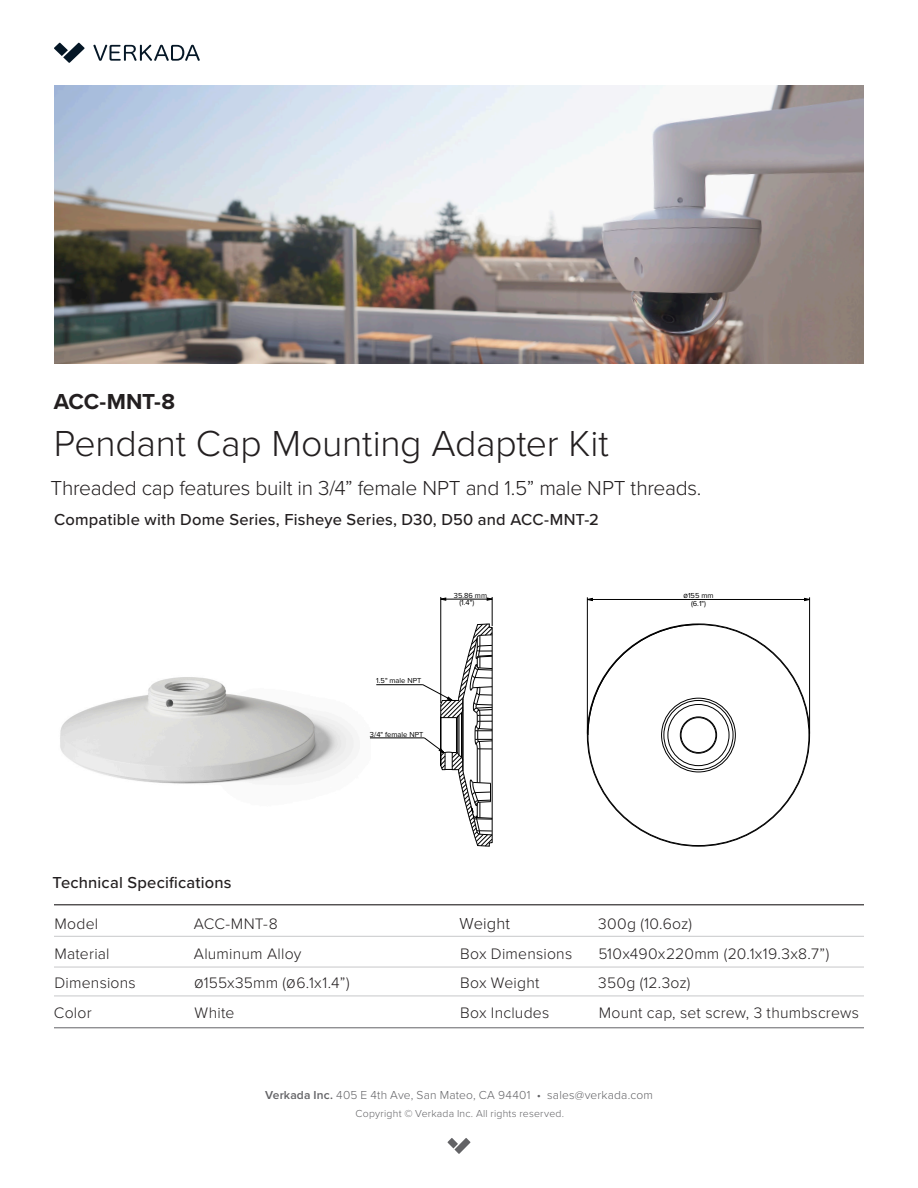
<style>
.page{position:relative;width:918px;height:1188px;background:#fff}
.page>*{position:absolute;margin:0;border:0;box-sizing:border-box;transform-origin:0 0}
.t1{font:300 37.5px "Proxima Nova";letter-spacing:-.01em;color:#231f20}
.t2{font:700 22.5px "Proxima Nova";letter-spacing:-.015em;color:#231f20}
.t3{font:300 21px "Proxima Nova";letter-spacing:-.015em;color:#231f20}
.t4{font:500 16.5px "Proxima Nova";letter-spacing:.01em;color:#231f20}
.t5{font:300 16.5px "Proxima Nova";letter-spacing:.01em;color:#231f20}
.t6{font:300 15.75px "Proxima Nova";letter-spacing:.015em;color:#231f20}
.t7{font:300 12px "Proxima Nova";letter-spacing:.015em;color:#636366}
.t8{font:300 10.5px "Proxima Nova";letter-spacing:.02em;color:#636366}
.t9{font:7.5px/7.5px "Proxima Nova";color:#000;text-align:center}
.s1{font-weight:600}
</style>
<div class="page">
<svg style="left:54px;top:43px;width:31px;height:20px"></svg>
<svg style="left:93px;top:45px;width:107px;height:16px"></svg>
<img style="left:54px;top:85px;width:810px;height:278px">
<img style="left:60px;top:677px;width:311px;height:107px">
<hr style="left:54px;top:904px;width:810px;height:1px;background:#231f20">
<hr style="left:54px;top:936px;width:810px;height:1px;background:#c7c8ca">
<hr style="left:54px;top:967px;width:810px;height:1px;background:#c7c8ca">
<hr style="left:54px;top:996px;width:810px;height:1px;background:#c7c8ca">
<hr style="left:54px;top:1027px;width:810px;height:1px;background:#636366">
<svg style="left:448px;top:1138px;width:22px;height:16px"></svg>
<div style="left:668px;top:704px;width:61px;height:62px;border:1px solid #000;border-radius:50%"></div>
<div style="left:680px;top:717px;width:37px;height:37px;border:1px solid #000;border-radius:50%"></div>
<div style="left:681px;top:717px;width:35px;height:36px;border:1px solid #000;border-radius:50%"></div>
<svg style="left:587px;top:624px;width:112px;height:112px"></svg>
<hr style="left:370px;top:738px;width:54px;height:1px;background:#000">
<svg style="left:422px;top:597px;width:71px;height:250px"></svg>
<hr style="left:376px;top:684px;width:47px;height:1px;background:#000">
<hr style="left:441px;top:599px;width:51px;height:1px;background:#000">
<hr style="left:587px;top:597px;width:1px;height:137px;background:#000">
<hr style="left:809px;top:597px;width:1px;height:137px;background:#000">
<hr style="left:587px;top:599px;width:223px;height:1px;background:#000">
<p class="t2" style="left:54px;top:388px;width:123px">ACC-MNT-8</p>
<p class="t1" style="left:54px;top:421px;width:556px">Pendant Cap Mounting Adapter Kit</p>
<p class="t3" style="left:51px;top:475px;width:653px">Threaded cap features built in 3/4” female NPT and 1.5” male NPT threads.</p>
<p class="t4" style="left:54px;top:509px;width:546px">Compatible with Dome Series, Fisheye Series, D30, D50 and ACC-MNT-2</p>
<p class="t9" style="left:376px;top:677px;width:47px">1.5" male NPT</p>
<p class="t9" style="left:370px;top:731px;width:55px">3/4" female NPT</p>
<p class="t9" style="left:459px;top:592px;width:29px;text-align:left;text-indent:-6px">35.86 mm (1.4")</p>
<p class="t9" style="left:684px;top:592px;width:32px">0155 mm (6.1")</p>
<p class="t4" style="left:53px;top:872px;width:180px">Technical Specifications</p>
<p class="t6" style="left:54px;top:914px;width:45px">Model</p>
<p class="t6" style="left:54px;top:945px;width:57px">Material</p>
<p class="t6" style="left:54px;top:974px;width:83px">Dimensions</p>
<p class="t6" style="left:54px;top:1004px;width:39px">Color</p>
<p class="t6" style="left:194px;top:914px;width:85px">ACC-MNT-8</p>
<p class="t6" style="left:194px;top:945px;width:109px">Aluminum Alloy</p>
<p class="t6" style="left:194px;top:974px;width:157px">0155x35mm (06.1x1.4”)</p>
<p class="t6" style="left:195px;top:1004px;width:41px">White</p>
<p class="t5" style="left:460px;top:914px;width:52px">Weight</p>
<p class="t6" style="left:460px;top:945px;width:114px">Box Dimensions</p>
<p class="t6" style="left:460px;top:974px;width:81px">Box Weight</p>
<p class="t6" style="left:460px;top:1003px;width:91px">Box Includes</p>
<p class="t6" style="left:598px;top:914px;width:95px">300g (10.6oz)</p>
<p class="t6" style="left:598px;top:945px;width:232px">510x490x220mm (20.1x19.3x8.7”)</p>
<p class="t6" style="left:598px;top:974px;width:94px">350g (12.3oz)</p>
<p class="t6" style="left:599px;top:1003px;width:262px">Mount cap, set screw, 3 thumbscrews</p>
<p class="t7" style="left:265px;top:1087px;width:389px"><span class="s1">Verkada Inc.</span> 405 E 4th Ave, San Mateo, CA 94401 • sales@verkada.com</p>
<p class="t8" style="left:356px;top:1108px;width:210px">Copyright © Verkada Inc. All rights reserved.</p>
</div>
